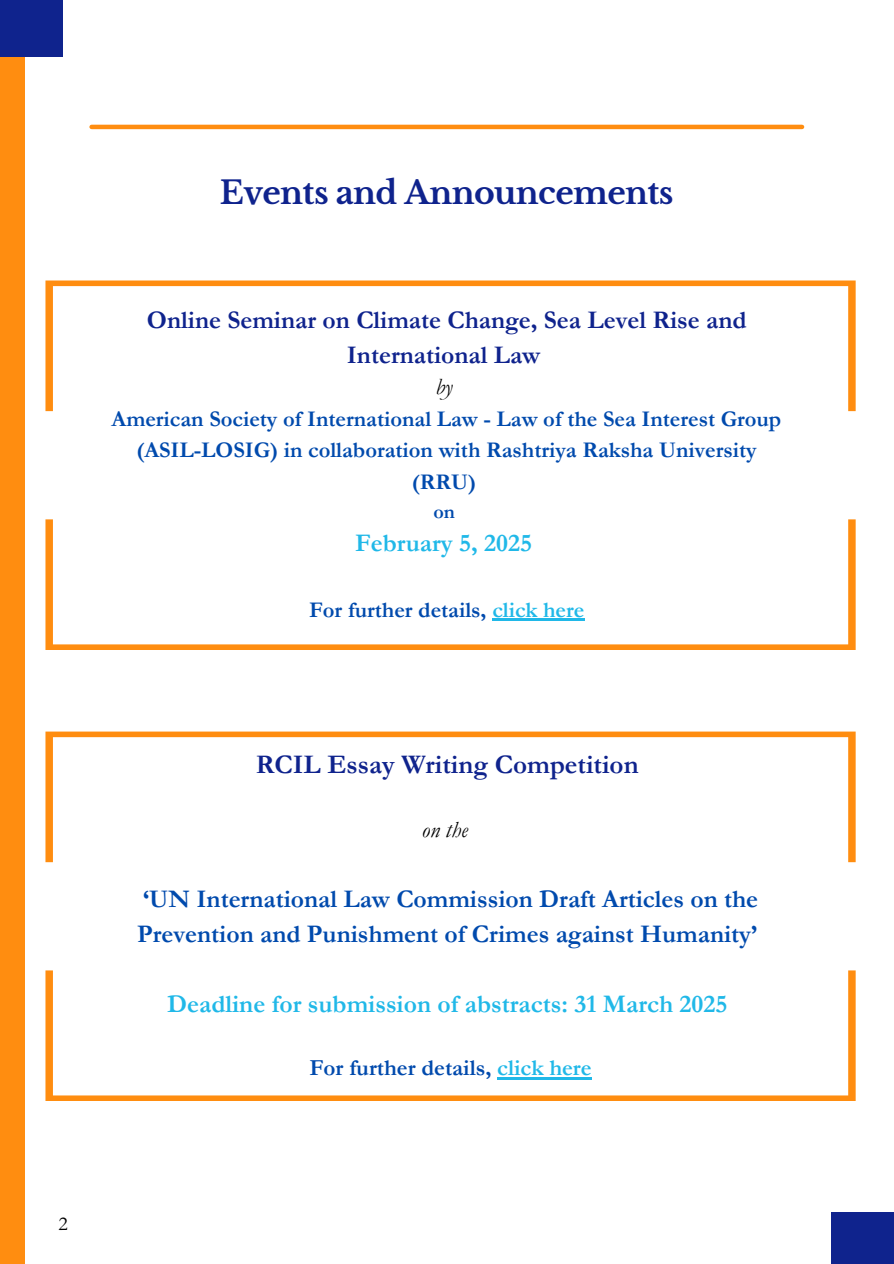
<style>
.page{position:relative;width:894px;height:1264px;background:#fff}
.page>*{position:absolute;margin:0;border:0;box-sizing:border-box;transform-origin:0 0}
.t1{font:700 31.5px "Libre Baskerville";letter-spacing:-.02em;color:#0f238d}
.t2{font:700 27px "Garamond";color:#0f238d}
.t3{font:700 25.5px "Garamond";color:#004aad}
.t4{font:700 25.5px/34.8px "Garamond";color:#0f238d;text-align:center}
.t5{font:700 25.5px "Garamond";color:#20b8e8}
.t6{font:700 23.1px "Garamond";color:#004aad}
.t7{font:italic 23.1px "Garamond";color:#000}
.t8{font:700 22.5px/31.5px "Garamond";color:#004aad;text-align:center}
.t9{font:700 20.1px "Garamond";color:#004aad}
.t10{font:19.95px "Garamond";color:#000}
.s1{color:#20b8e8}
</style>
<div class="page">
<div style="left:0;top:0;width:24px;height:1263px;background:#ff8d10"></div>
<div style="left:0;top:0;width:63px;height:56px;background:#0f238d"></div>
<div style="left:831px;top:1212px;width:62px;height:51px;background:#0f238d"></div>
<hr style="left:92px;top:125px;width:709px;height:4px;background:#ff8d10">
<svg style="left:45px;top:280px;width:810px;height:131px"></svg>
<svg style="left:45px;top:519px;width:810px;height:130px"></svg>
<hr style="left:492px;top:618px;width:92px;height:2px;background:#20b8e8">
<svg style="left:45px;top:731px;width:810px;height:131px"></svg>
<svg style="left:45px;top:970px;width:810px;height:130px"></svg>
<hr style="left:497px;top:1077px;width:94px;height:2px;background:#20b8e8">
<p class="t1" style="left:220px;top:173px;width:455px">Events and Announcements</p>
<p class="t4" style="left:147px;top:303px;width:601px">Online Seminar on Climate Change, Sea Level Rise and<br>International Law</p>
<p class="t7" style="left:435px;top:374px;width:19px">by</p>
<p class="t8" style="left:112px;top:403px;width:671px">American Society of International Law - Law of the Sea Interest Group (ASIL-LOSIG) in collaboration with Rashtriya Raksha University (RRU)</p>
<p class="t9" style="left:433px;top:500px;width:23px">on</p>
<p class="t5" style="left:355px;top:528px;width:178px">February 5, 2025</p>
<p class="t8" style="left:309px;top:594px;width:277px">For further details, <span class="s1">click here</span></p>
<h3 class="t2" style="left:256px;top:750px;width:384px">RCIL Essay Writing Competition</h3>
<p class="t7" style="left:421px;top:817px;width:47px">on the</p>
<h2 class="t3" style="left:143px;top:885px;width:616px">‘UN International Law Commission Draft Articles on the</h2>
<p class="t3" style="left:137px;top:920px;width:621px">Prevention and Punishment of Crimes against Humanity’</p>
<p class="t5" style="left:167px;top:989px;width:561px">Deadline for submission of abstracts: 31 March 2025</p>
<h2 class="t6" style="left:309px;top:1054px;width:284px">For further details, <span class="s1">click here</span></h2>
<h1 class="t10" style="left:58px;top:1212px;width:11px">2</h1>
</div>
